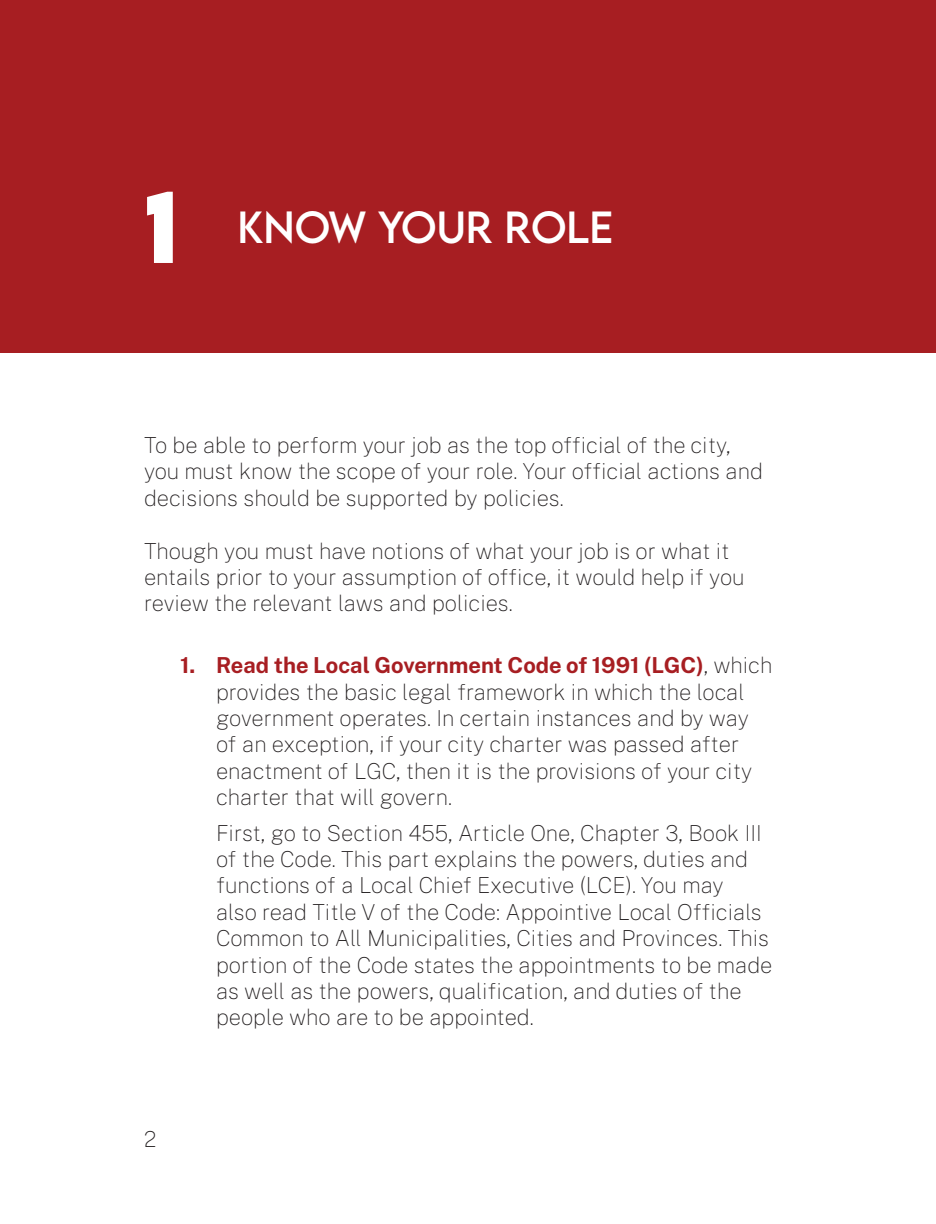
<style>
.page{position:relative;width:936px;height:1224px;background:#fff}
.page>*{position:absolute;margin:0;border:0;box-sizing:border-box;transform-origin:0 0}
.Subsection_Title{font:700 90px "LEMONMILK";color:#fff}
.Subsection_Title-2{font:40px "LEMONMILK";color:#fff}
.Numbered_List{font:100 22px/26.4px "Public Sans";color:#231f20}
.s1{font-weight:700;color:#a71e22}
</style>
<div class="page">
<div style="left:0;top:0;width:936px;height:353px;background:#a71e22"></div>
<p class="Subsection_Title" style="left:144px;top:166px;width:36px">1</p>
<p class="Subsection_Title-2" style="left:238px;top:201px;width:377px">KNOW YOUR ROLE</p>
<p class="Numbered_List" style="left:144px;top:430px;width:620px">To be able to perform your job as the top official of the city, you must know the scope of your role. Your official actions and decisions should be supported by policies.</p>
<p class="Numbered_List" style="left:144px;top:536px;width:602px">Though you must have notions of what your job is or what it entails prior to your assumption of office, it would help if you review the relevant laws and policies.</p>
<p class="Numbered_List" style="left:216px;top:651px;width:558px;text-indent:-36px"><span class="s1">1. Read the Local Government Code of 1991 (LGC)</span>, which provides the basic legal framework in which the local government operates. In certain instances and by way of an exception, if your city charter was passed after enactment of LGC, then it is the provisions of your city charter that will govern.</p>
<p class="Numbered_List" style="left:216px;top:818px;width:558px">First, go to Section 455, Article One, Chapter 3, Book III of the Code. This part explains the powers, duties and functions of a Local Chief Executive (LCE). You may<br>also read Title V of the Code: Appointive Local Officials Common to All Municipalities, Cities and Provinces. This portion of the Code states the appointments to be made as well as the powers, qualification, and duties of the people who are to be appointed.</p>
<p class="Numbered_List" style="left:144px;top:1124px;width:14px">2</p>
</div>
